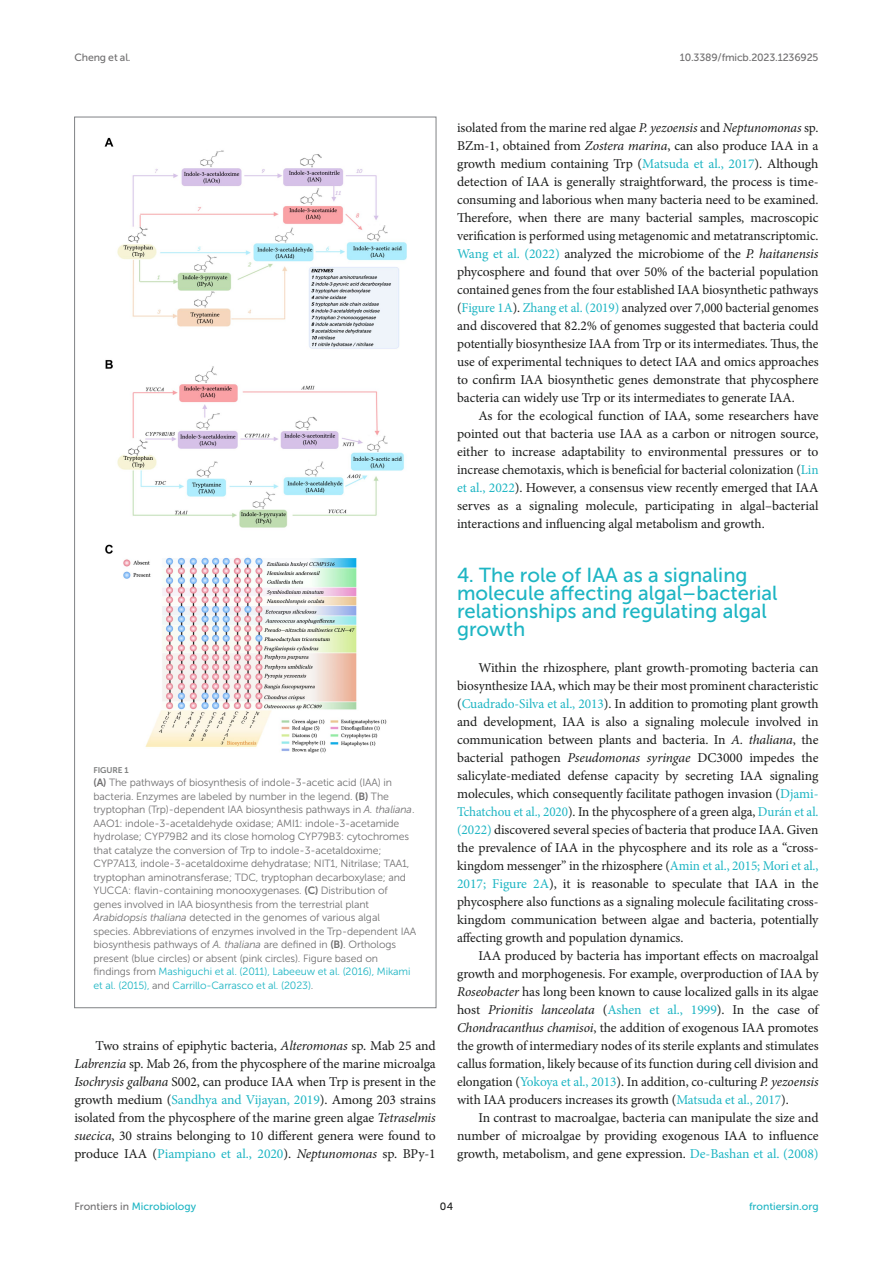
<style>
.page{position:relative;width:893px;height:1263px;background:#fff}
.page>*{position:absolute;margin:0;border:0;box-sizing:border-box;transform-origin:0 0}
.HEAD_1{font:20.25px/18px "Museo Sans 500";color:#1db5c3}
.TEXT{font:13.5px/18px "Minion Pro";letter-spacing:-.005em;color:#1b1c1b;text-align:justify}
.TEXT_FLUSH{font:13.5px/18px "Minion Pro";letter-spacing:-.005em;color:#1b1c1b;text-align:justify}
.FIG_LEG{font:10.5px/13.5px "Museo Sans 300";letter-spacing:-.01em;color:#706f70}
.t1{font:10.5px "Museo Sans 500";color:#1db5c3}
.t2{font:10.5px "Museo Sans 500";letter-spacing:-.015em;color:#706f70}
.t3{font:10.5px "Museo Sans 500";color:#1b1c1b}
.FIG_HD{font:8.25px "Museo Sans 700";letter-spacing:-.01em;color:#7e7f7f}
.s1{font-family:"Museo Sans 700"}
.s2{font-style:italic}
.s3{color:#1db5c3}
.s4{color:#706f70}
</style>
<div class="page">
<img style="left:104px;top:137px;width:303px;height:616px">
<p class="t2" style="left:74px;top:51px;width:58px">Cheng et al.</p>
<p class="t2" style="left:680px;top:51px;width:140px">10.3389/fmicb.2023.1236925</p>
<p class="FIG_HD" style="left:94px;top:765px;width:37px">FIGURE 1</p>
<p class="FIG_LEG" style="left:94px;top:776px;width:324px"><span class="s1">(A)</span> The pathways of biosynthesis of indole-3-acetic acid (IAA) in bacteria. Enzymes are labeled by number in the legend. <span class="s1">(B)</span> The tryptophan (Trp)-dependent IAA biosynthesis pathways in <span class="s2">A. thaliana</span>.<br>AAO1: indole-3-acetaldehyde oxidase; AMI1: indole-3-acetamide hydrolase; CYP79B2 and its close homolog CYP79B3: cytochromes that catalyze the conversion of Trp to indole-3-acetaldoxime; CYP7A13, indole-3-acetaldoxime dehydratase; NIT1, Nitrilase; TAA1, tryptophan aminotransferase; TDC, tryptophan decarboxylase; and YUCCA: flavin-containing monooxygenases. <span class="s1">(C)</span> Distribution of genes involved in IAA biosynthesis from the terrestrial plant <span class="s2">Arabidopsis thaliana</span> detected in the genomes of various algal species. Abbreviations of enzymes involved in the Trp-dependent IAA biosynthesis pathways of <span class="s2">A. thaliana</span> are defined in <span class="s1">(B)</span>. Orthologs present (blue circles) or absent (pink circles). Figure based on findings from <span class="s3">Mashiguchi et al. (2011), Labeeuw et al. (2016), Mikami et al. (2015),</span> and <span class="s3">Carrillo-Carrasco et al. (2023)</span>.</p>
<p class="TEXT" style="left:74px;top:1037px;width:363px;text-indent:21px">Two strains of epiphytic bacteria, <span class="s2">Alteromonas</span> sp. Mab 25 and <span class="s2">Labrenzia</span> sp. Mab 26, from the phycosphere of the marine microalga <span class="s2">Isochrysis galbana</span> S002, can produce IAA when Trp is present in the growth medium (<span class="s3">Sandhya and Vijayan, 2019</span>). Among 203 strains isolated from the phycosphere of the marine green algae <span class="s2">Tetraselmis suecica</span>, 30 strains belonging to 10 different genera were found to produce IAA (<span class="s3">Piampiano et al., 2020</span>). <span class="s2">Neptunomonas</span> sp. BPy-1</p>
<p class="TEXT" style="left:457px;top:119px;width:363px">isolated from the marine red algae <span class="s2">P. yezoensis</span> and <span class="s2">Neptunomonas</span> sp.<br>BZm-1, obtained from <span class="s2">Zostera marina</span>, can also produce IAA in a growth medium containing Trp (<span class="s3">Matsuda et al., 2017</span>). Although detection of IAA is generally straightforward, the process is time&shy;consuming and laborious when many bacteria need to be examined.<br>Therefore, when there are many bacterial samples, macroscopic verification is performed using metagenomic and metatranscriptomic.<br><span class="s3">Wang et al. (2022)</span> analyzed the microbiome of the <span class="s2">P. haitanensis </span>phycosphere and found that over 50% of the bacterial population contained genes from the four established IAA biosynthetic pathways (<span class="s3">Figure 1A</span>). <span class="s3">Zhang et al. (2019)</span> analyzed over 7,000 bacterial genomes and discovered that 82.2% of genomes suggested that bacteria could potentially biosynthesize IAA from Trp or its intermediates. Thus, the use of experimental techniques to detect IAA and omics approaches to confirm IAA biosynthetic genes demonstrate that phycosphere bacteria can widely use Trp or its intermediates to generate IAA.</p>
<p class="TEXT" style="left:457px;top:407px;width:363px;text-indent:21px">As for the ecological function of IAA, some researchers have pointed out that bacteria use IAA as a carbon or nitrogen source, either to increase adaptability to environmental pressures or to increase chemotaxis, which is beneficial for bacterial colonization (<span class="s3">Lin et al., 2022</span>). However, a consensus view recently emerged that IAA serves as a signaling molecule, participating in algal–bacterial interactions and influencing algal metabolism and growth.</p>
<p class="HEAD_1" style="left:457px;top:566px;width:322px">4. The role of IAA as a signaling molecule affecting algal–bacterial relationships and regulating algal growth</p>
<p class="TEXT_FLUSH" style="left:457px;top:659px;width:363px;text-indent:21px">Within the rhizosphere, plant growth-promoting bacteria can biosynthesize IAA, which may be their most prominent characteristic (<span class="s3">Cuadrado-Silva et al., 2013</span>). In addition to promoting plant growth and development, IAA is also a signaling molecule involved in communication between plants and bacteria. In <span class="s2">A. thaliana</span>, the bacterial pathogen <span class="s2">Pseudomonas syringae</span> DC3000 impedes the salicylate-mediated defense capacity by secreting IAA signaling molecules, which consequently facilitate pathogen invasion (<span class="s3">Djami-Tchatchou et al., 2020</span>). In the phycosphere of a green alga, <span class="s3">Durán et al. (2022)</span> discovered several species of bacteria that produce IAA. Given the prevalence of IAA in the phycosphere and its role as a “cross&shy;kingdom messenger” in the rhizosphere (<span class="s3">Amin et al., 2015; Mori et al., 2017; Figure 2A</span>), it is reasonable to speculate that IAA in the phycosphere also functions as a signaling molecule facilitating cross&shy;kingdom communication between algae and bacteria, potentially affecting growth and population dynamics.</p>
<p class="TEXT" style="left:457px;top:947px;width:363px;text-indent:21px">IAA produced by bacteria has important effects on macroalgal growth and morphogenesis. For example, overproduction of IAA by <span class="s2">Roseobacter</span> has long been known to cause localized galls in its algae host <span class="s2">Prionitis lanceolata</span> (<span class="s3">Ashen et al., 1999</span>). In the case of <span class="s2">Chondracanthus chamisoi</span>, the addition of exogenous IAA promotes the growth of intermediary nodes of its sterile explants and stimulates callus formation, likely because of its function during cell division and elongation (<span class="s3">Yokoya et al., 2013</span>). In addition, co-culturing <span class="s2">P. yezoensis </span>with IAA producers increases its growth (<span class="s3">Matsuda et al., 2017</span>).</p>
<p class="TEXT" style="left:457px;top:1109px;width:363px;text-indent:21px">In contrast to macroalgae, bacteria can manipulate the size and number of microalgae by providing exogenous IAA to influence growth, metabolism, and gene expression. <span class="s3">De-Bashan et al. (2008)</span></p>
<p class="t1" style="left:74px;top:1200px;width:123px"><span class="s4">Frontiers in</span> Microbiology</p>
<p class="t3" style="left:440px;top:1200px;width:15px">04</p>
<p class="t1" style="left:749px;top:1200px;width:71px">frontiersin.org</p>
</div>
